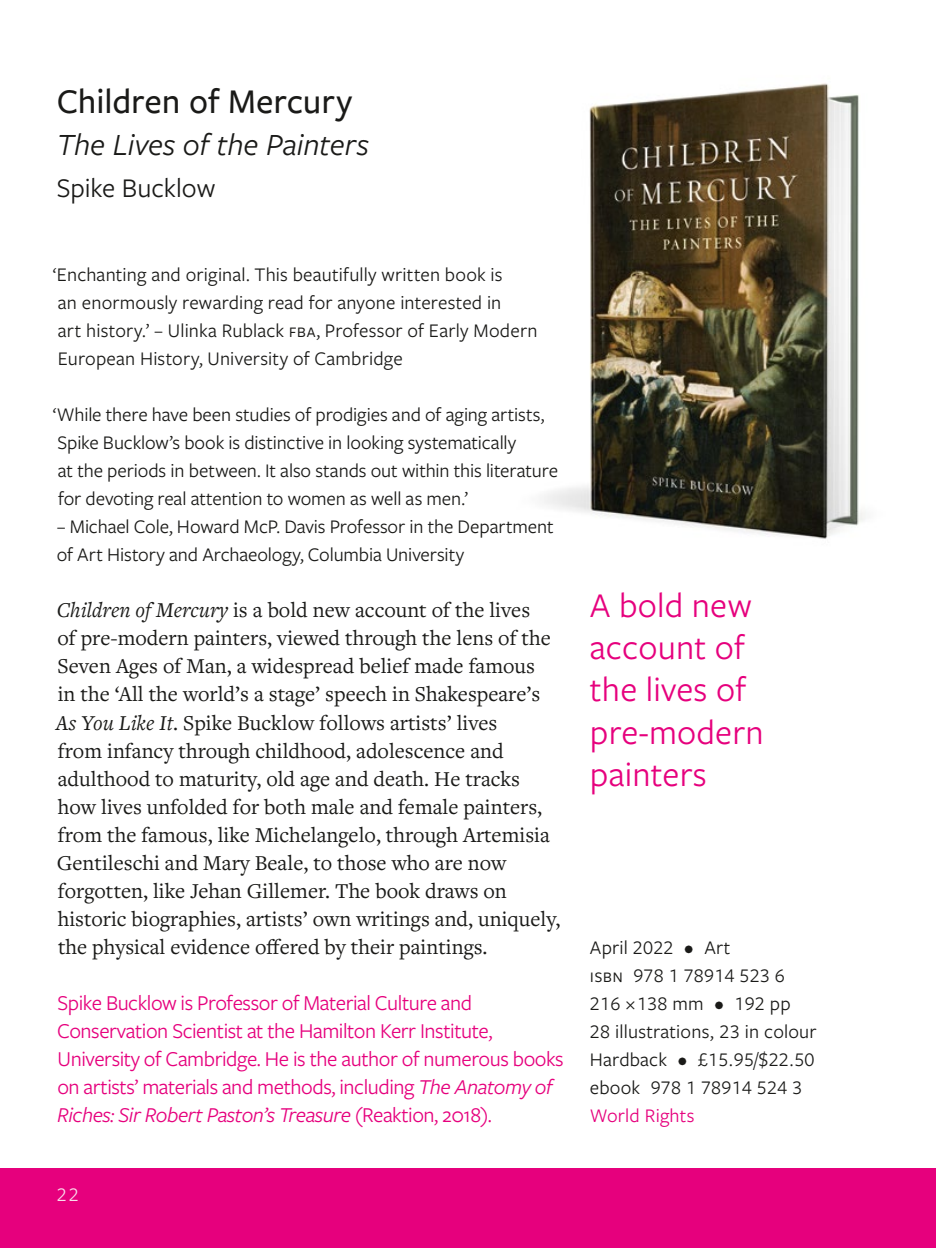
<style>
.page{position:relative;width:936px;height:1248px;background:#fff}
.page>*{position:absolute;margin:0;border:0;box-sizing:border-box;transform-origin:0 0}
.t1{font:36px/42px "Freight Sans Pro";letter-spacing:.005em;color:#e6007d}
.t2{font:500 36px "Freight Sans Pro";letter-spacing:-.005em;color:#1a1a18}
.t3{font:italic 32px "Freight Sans Pro";color:#1a1a18}
.t4{font:28px "Freight Sans Pro";color:#1a1a18}
.t5{font:22px/28px "Freight Text Pro";color:#1a1a18}
.t6{font:22px/28px "Freight Sans Pro";letter-spacing:-.02em;color:#e6007d}
.t7{font:20px/28px "Freight Sans Pro";color:#1a1a18}
.t8{font:20px "Freight Sans Pro";letter-spacing:.01em;color:#e6007d}
.t9{font:20px "Freight Sans Pro";color:#fadceb}
.s1{font-style:italic}
</style>
<div class="page">
<div style="left:0;top:1168px;width:935px;height:79px;background:#e6007d"></div>
<img style="left:544px;top:83px;width:321px;height:456px">
<h1 class="t2" style="left:57px;top:77px;width:297px">Children of Mercury</h1>
<h2 class="t3" style="left:57px;top:124px;width:313px">The Lives of the Painters</h2>
<h3 class="t4" style="left:57px;top:169px;width:160px">Spike Bucklow</h3>
<p class="t7" style="left:53px;top:260px;width:486px">‘Enchanting and original. This beautifully written book is<br>an enormously rewarding read for anyone interested in<br>art history.’ – Ulinka Rublack fba, Professor of Early Modern European History, University of Cambridge</p>
<p class="t7" style="left:53px;top:400px;width:506px">‘While there have been studies of prodigies and of aging artists, Spike Bucklow’s book is distinctive in looking systematically<br>at the periods in between. It also stands out within this literature for devoting real attention to women as well as men.’</p>
<p class="t7" style="left:57px;top:512px;width:498px">– Michael Cole, Howard McP. Davis Professor in the Department of Art History and Archaeology, Columbia University</p>
<p class="t5" style="left:56px;top:595px;width:506px"><span class="s1">Children of Mercury</span> is a bold new account of the lives<br>of pre-modern painters, viewed through the lens of the Seven Ages of Man, a widespread belief made famous<br>in the ‘All the world’s a stage’ speech in Shakespeare’s <span class="s1">As You Like It</span>. Spike Bucklow follows artists’ lives<br>from infancy through childhood, adolescence and adulthood to maturity, old age and death. He tracks how lives unfolded for both male and female painters, from the famous, like Michelangelo, through Artemisia Gentileschi and Mary Beale, to those who are now forgotten, like Jehan Gillemer. The book draws on historic biographies, artists’ own writings and, uniquely, the physical evidence offered by their paintings.</p>
<p class="t6" style="left:57px;top:987px;width:508px">Spike Bucklow is Professor of Material Culture and Conservation Scientist at the Hamilton Kerr Institute, University of Cambridge. He is the author of numerous books on artists’ materials and methods, including <span class="s1">The Anatomy of Riches: Sir Robert Paston’s Treasure</span> (Reaktion, 2018).</p>
<p class="t9" style="left:57px;top:1180px;width:24px">22</p>
<h1 class="t1" style="left:590px;top:583px;width:175px">A bold new account of the lives of pre-modern painters</h1>
<p class="t7" style="left:590px;top:932px;width:228px">April 2022 • Art<br>isbn 978 1 78914 523 6<br>216 × 138 mm • 192 pp<br>28 illustrations, 23 in colour<br>Hardback • £15.95/$22.50 ebook 978 1 78914 524 3</p>
<p class="t8" style="left:590px;top:1101px;width:106px">World Rights</p>
</div>
